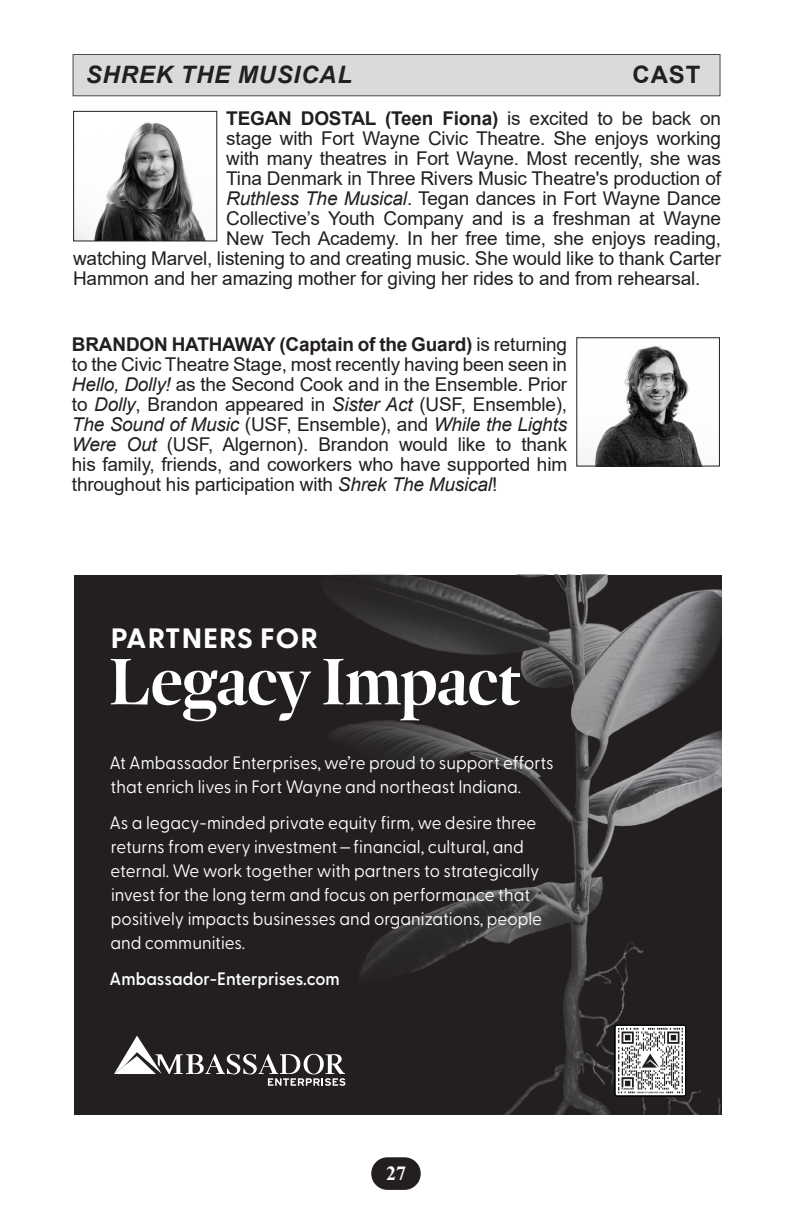
<style>
.page{position:relative;width:792px;height:1224px;background:#fff}
.page>*{position:absolute;margin:0;border:0;box-sizing:border-box;transform-origin:0 0}
.t1{font:500 68px "Dejanire Headline";letter-spacing:-.025em;color:#fff}
.t2{font:700 28px "Greycliff CF";letter-spacing:.03em;color:#fff;scale:1.05 1}
.t3{font:italic 700 24px "Arial";letter-spacing:.035em;color:#231f20}
.t4{font:700 24px "Arial";color:#231f20}
.t5{font:700 20px "Times New Roman";color:#fff}
.t6{font:19px/20px "Arial";letter-spacing:-.01em;color:#231f20;text-align:justify}
.t7{font:700 19px "Arial";letter-spacing:-.01em;color:#231f20}
.t8{font:18px/24px "Greycliff CF";color:#fff;scale:.95 1}
.t9{font:600 18px "Greycliff CF";color:#fff;scale:.95 1}
.s1{font-weight:400}
.s2{font-style:italic}
.s3{font-weight:700}
</style>
<div class="page">
<div style="left:372px;top:1158px;width:48px;height:31px;background:#231f20;border-radius:15px"></div>
<div style="left:371px;top:1157px;width:50px;height:33px;border:2px solid #231f20;border-radius:15px"></div>
<div style="left:73px;top:54px;width:647px;height:42px;background:#d9dadc"></div>
<div style="left:73px;top:54px;width:648px;height:42px;border:1px solid #231f20"></div>
<img style="left:75px;top:122px;width:131px;height:117px">
<div style="left:73px;top:111px;width:144px;height:130px;border:1px solid #231f20"></div>
<img style="left:578px;top:346px;width:124px;height:119px">
<div style="left:576px;top:337px;width:144px;height:130px;border:1px solid #231f20"></div>
<div style="left:74px;top:575px;width:648px;height:540px;background:#231f20"></div>
<img style="left:331px;top:575px;width:391px;height:540px">
<svg style="left:114px;top:1036px;width:231px;height:50px"></svg>
<img style="left:614px;top:1025px;width:72px;height:72px">
<div style="left:614px;top:1025px;width:72px;height:72px;border:1px solid #000;border-radius:2px"></div>
<p class="t3" style="left:86px;top:59px;width:268px">SHREK THE MUSICAL</p>
<p class="t4" style="left:633px;top:58px;width:69px">CAST</p>
<p class="t7" style="left:226px;top:105px;width:496px">TEGAN DOSTAL (Teen Fiona) <span class="s1">is excited to be back on</span></p>
<p class="t6" style="left:226px;top:128px;width:496px">stage with Fort Wayne Civic Theatre. She enjoys working</p>
<p class="t6" style="left:226px;top:148px;width:496px">with many theatres in Fort Wayne. Most recently, she was</p>
<p class="t6" style="left:226px;top:168px;width:496px">Tina Denmark in Three Rivers Music Theatre's production of</p>
<p class="t6" style="left:226px;top:188px;width:496px"><span class="s2">Ruthless The Musical</span>. Tegan dances in Fort Wayne Dance</p>
<p class="t6" style="left:226px;top:208px;width:496px">Collective’s Youth Company and is a freshman at Wayne</p>
<p class="t6" style="left:226px;top:228px;width:496px">New Tech Academy. In her free time, she enjoys reading,</p>
<p class="t6" style="left:73px;top:248px;width:649px">watching Marvel, listening to and creating music. She would like to thank Carter</p>
<p class="t6" style="left:73px;top:268px;width:629px">Hammon and her amazing mother for giving her rides to and from rehearsal.</p>
<p class="t6" style="left:72px;top:334px;width:497px"><span class="s3">BRANDON HATHAWAY (Captain of the Guard)</span> is returning to the Civic Theatre Stage, most recently having been seen in <span class="s2">Hello, Dolly!</span> as the Second Cook and in the Ensemble. Prior to <span class="s2">Dolly</span>, Brandon appeared in <span class="s2">Sister Act</span> (USF, Ensemble), <span class="s2">The Sound of Music</span> (USF, Ensemble), and <span class="s2">While the Lights Were Out</span> (USF, Algernon). Brandon would like to thank his family, friends, and coworkers who have supported him throughout his participation with <span class="s2">Shrek The Musical</span>!</p>
<h2 class="t2" style="left:111px;top:617px;width:199px">PARTNERS FOR</h2>
<h1 class="t1" style="left:109px;top:641px;width:414px">Legacy Impact</h1>
<p class="t8" style="left:109px;top:750px;width:469px">At Ambassador Enterprises, we’re proud to support efforts that enrich lives in Fort Wayne and northeast Indiana.</p>
<p class="t8" style="left:109px;top:809px;width:457px">As a legacy-minded private equity firm, we desire three returns from every investment—financial, cultural, and eternal. We work together with partners to strategically invest for the long term and focus on performance that positively impacts businesses and organizations, people and communities.</p>
<p class="t9" style="left:110px;top:965px;width:244px">Ambassador-Enterprises.com</p>
<p class="t5" style="left:386px;top:1159px;width:21px">27</p>
</div>
